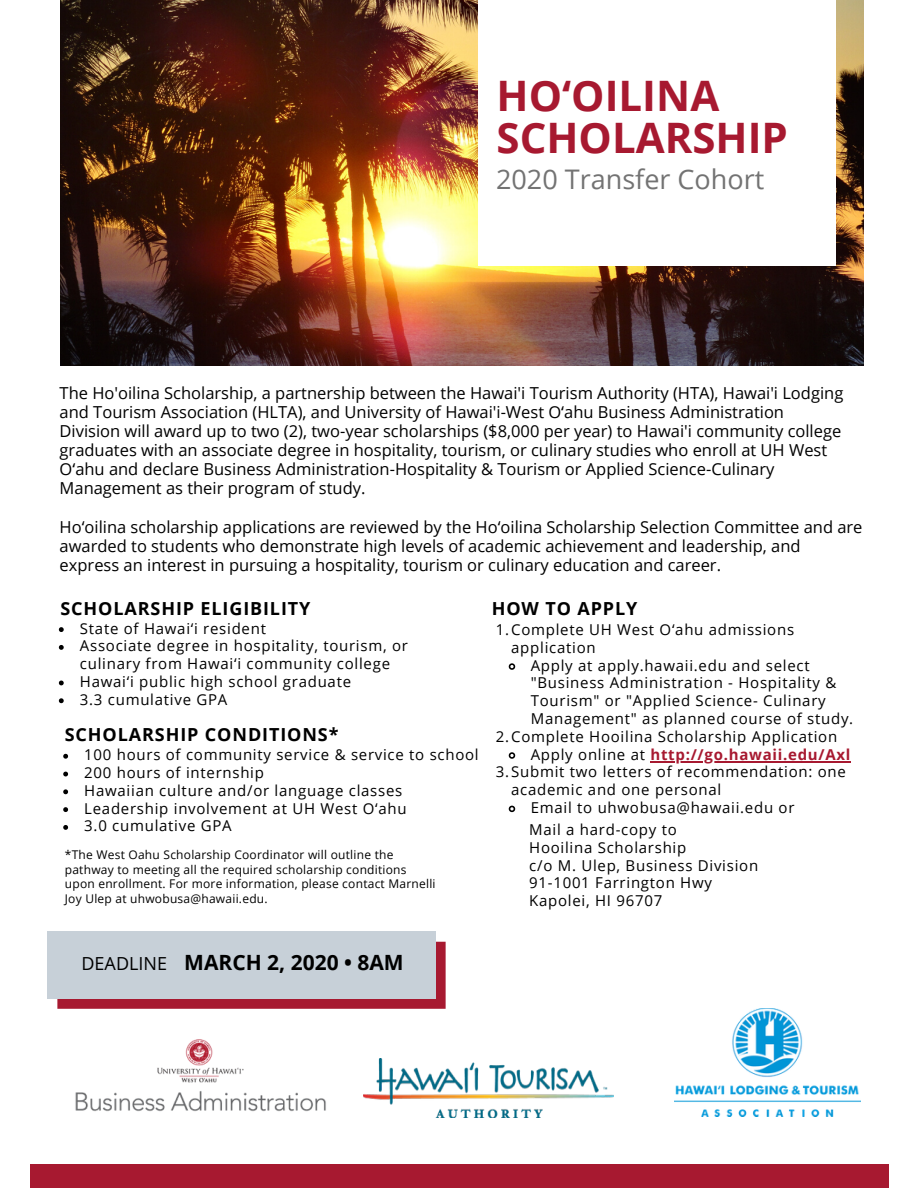
<style>
.page{position:relative;width:918px;height:1188px;background:#fff}
.page>*{position:absolute;margin:0;border:0;box-sizing:border-box;transform-origin:0 0}
.t1{font:700 42px/42.3px "Open Sans";color:#a71930}
.t2{font:27px "Open Sans";color:#737373}
.t3{font:700 21px "Open Sans";color:#000}
.t4{font:700 18px "Open Sans";letter-spacing:.05em;color:#000}
.t5{font:16.5px/19px "Open Sans";color:#000}
.t6{font:15px/17.9px "Open Sans";letter-spacing:.05em;color:#000}
.t7{font:700 15px "Open Sans";letter-spacing:.05em;color:#a71930}
.t8{font:12px/14.5px "Open Sans";letter-spacing:.02em;color:#000}
.s1{font-family:"Noto Sans"}
.s2{font-weight:400;color:#000}
.s3{font-weight:400;font-size:18px}
</style>
<div class="page">
<div style="left:31px;top:1164px;width:858px;height:24px;background:#a71930"></div>
<img style="left:60px;top:0;width:804px;height:365px">
<div style="left:478px;top:0;width:358px;height:266px;background:#fff"></div>
<img style="left:364px;top:1059px;width:249px;height:58px">
<img style="left:675px;top:1009px;width:186px;height:108px">
<img style="left:75px;top:1039px;width:251px;height:73px">
<svg style="left:508px;top:663px;width:8px;height:7px"></svg>
<svg style="left:508px;top:752px;width:8px;height:7px"></svg>
<hr style="left:650px;top:761px;width:201px;height:2px;background:#a71930">
<svg style="left:508px;top:805px;width:8px;height:8px"></svg>
<svg style="left:59px;top:627px;width:5px;height:5px"></svg>
<svg style="left:59px;top:645px;width:5px;height:5px"></svg>
<svg style="left:59px;top:681px;width:5px;height:4px"></svg>
<svg style="left:59px;top:698px;width:5px;height:5px"></svg>
<svg style="left:63px;top:754px;width:5px;height:5px"></svg>
<svg style="left:63px;top:772px;width:5px;height:4px"></svg>
<svg style="left:63px;top:789px;width:5px;height:5px"></svg>
<svg style="left:63px;top:807px;width:5px;height:5px"></svg>
<svg style="left:63px;top:825px;width:5px;height:5px"></svg>
<svg style="left:57px;top:942px;width:389px;height:67px;background:#a92037"></svg>
<div style="left:47px;top:931px;width:388px;height:68px;background:#c7d0d8"></div>
<h1 class="t1" style="left:497px;top:74px;width:293px">HO‘OILINA<br>SCHOLARSHIP</h1>
<h2 class="t2" style="left:496px;top:161px;width:270px">2020 Transfer Cohort</h2>
<p class="t5" style="left:60px;top:383px;width:785px">The Ho'oilina Scholarship, a partnership between the Hawai'i Tourism Authority (HTA), Hawai'i Lodging and Tourism Association (HLTA), and University of Hawai'i-West O<span class="s1">ʻ</span>ahu Business Administration Division will award up to two (2), two-year scholarships ($8,000 per year) to Hawai'i community college graduates with an associate degree in hospitality, tourism, or culinary studies who enroll at UH West O<span class="s1">ʻ</span>ahu and declare Business Administration-Hospitality &amp; Tourism or Applied Science-Culinary Management as their program of study.</p>
<p class="t5" style="left:60px;top:517px;width:804px">Ho‘oilina scholarship applications are reviewed by the Ho‘oilina Scholarship Selection Committee and are awarded to students who demonstrate high levels of academic achievement and leadership, and express an interest in pursuing a hospitality, tourism or culinary education and career.</p>
<p class="t4" style="left:492px;top:596px;width:147px">HOW TO APPLY</p>
<p class="t6" style="left:511px;top:620px;width:284px;text-indent:-15px">1.Complete UH West O‘ahu admissions application</p>
<p class="t6" style="left:531px;top:656px;width:280px">Apply at apply.hawaii.edu and select</p>
<p class="t6" style="left:531px;top:674px;width:307px">"Business Administration - Hospitality &amp;</p>
<p class="t6" style="left:531px;top:691px;width:297px">Tourism" or "Applied Science- Culinary</p>
<p class="t6" style="left:531px;top:709px;width:324px">Management" as planned course of study.</p>
<p class="t6" style="left:496px;top:727px;width:343px">2.Complete Hooilina Scholarship Application</p>
<p class="t7" style="left:531px;top:744px;width:321px"><span class="s2">Apply online at</span> http://go.hawaii.edu/Axl</p>
<p class="t6" style="left:496px;top:763px;width:352px">3.Submit two letters of recommendation: one</p>
<p class="t6" style="left:511px;top:780px;width:212px">academic and one personal</p>
<p class="t6" style="left:531px;top:798px;width:265px">Email to uhwobusa@hawaii.edu or</p>
<p class="t6" style="left:529px;top:820px;width:230px">Mail a hard-copy to<br>Hooilina Scholarship<br>c/o M. Ulep, Business Division<br>91-1001 Farrington Hwy<br>Kapolei, HI 96707</p>
<p class="t4" style="left:60px;top:596px;width:251px">SCHOLARSHIP ELIGIBILITY</p>
<p class="t6" style="left:80px;top:619px;width:330px">State of Hawai‘i resident<br>Associate degree in hospitality, tourism, or culinary from Hawai‘i community college Hawai‘i public high school graduate<br>3.3 cumulative GPA</p>
<p class="t4" style="left:65px;top:722px;width:275px">SCHOLARSHIP CONDITIONS*</p>
<p class="t6" style="left:84px;top:746px;width:396px">100 hours of community service &amp; service to school 200 hours of internship<br>Hawaiian culture and/or language classes Leadership involvement at UH West O‘ahu<br>3.0 cumulative GPA</p>
<p class="t8" style="left:65px;top:847px;width:372px">*The West Oahu Scholarship Coordinator will outline the pathway to meeting all the required scholarship conditions upon enrollment. For more information, please contact Marnelli Joy Ulep at uhwobusa@hawaii.edu.</p>
<p class="t3" style="left:82px;top:947px;width:324px"><span class="s3">DEADLINE</span> MARCH 2, 2020 • 8AM</p>
</div>
